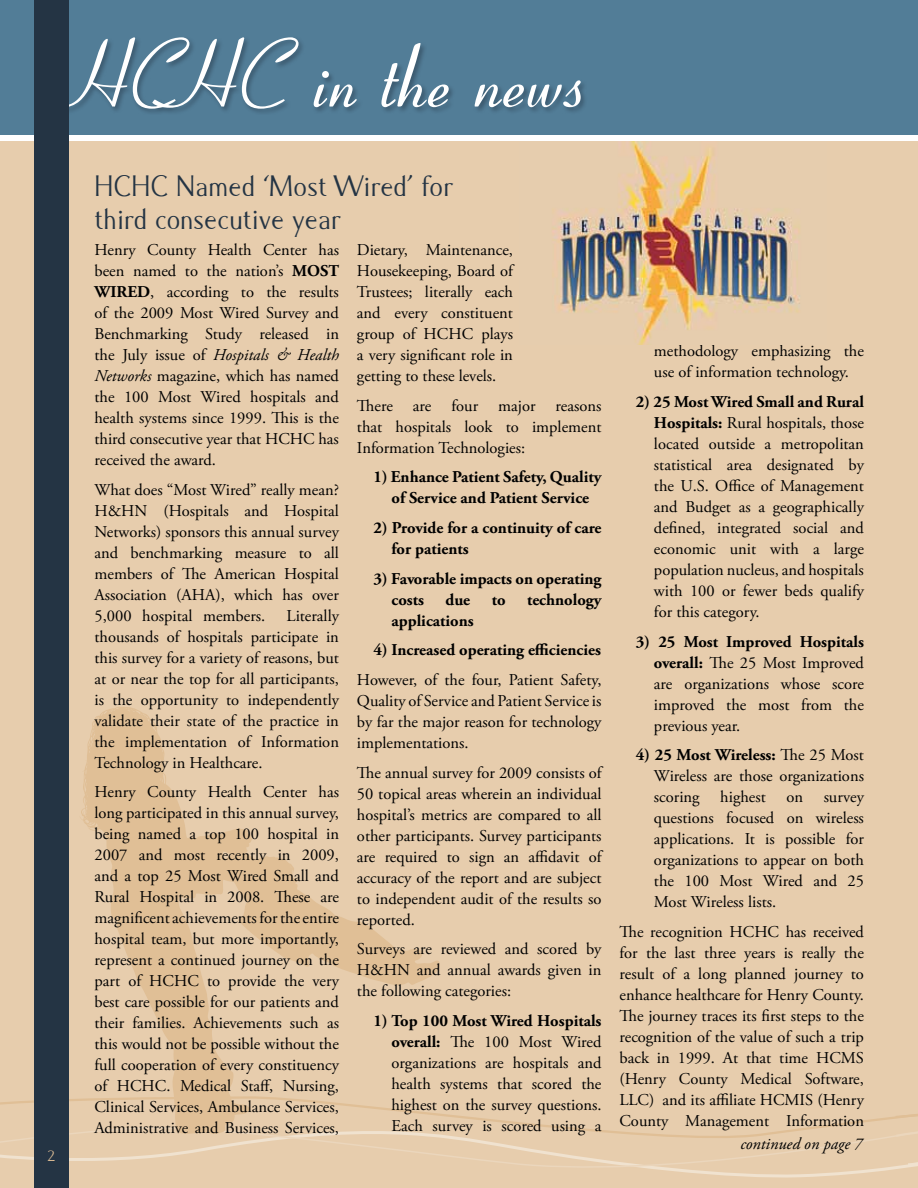
<style>
.page{position:relative;width:918px;height:1188px;background:#fff}
.page>*{position:absolute;margin:0;border:0;box-sizing:border-box;transform-origin:0 0}
.t1{font:93px "HUNTSON";letter-spacing:-.005em;color:#fff}
.t2{font:30px/33px "Caramella";color:#243444}
.t3{font:16.5px/21px "Adobe Garamond Pro";color:#000;text-align:justify}
.t4{font:700 16.5px/21px "Adobe Garamond Pro";color:#000}
.t5{font:italic 16.5px "Adobe Garamond Pro";color:#000}
.t6{font:15px "Caramella";color:#e0bf96}
.s1{font-weight:700}
.s2{font-style:italic}
</style>
<div class="page">
<div style="left:0;top:142px;width:918px;height:1046px;background:#e7cdad"></div>
<div style="left:0;top:0;width:918px;height:135px;background:#527d97"></div>
<div style="left:42px;top:35px;width:545px;height:80px;background:#243444;opacity:.5"></div>
<svg style="left:0;top:1151px;width:918px;height:27px"></svg>
<svg style="left:0;top:1099px;width:918px;height:52px"></svg>
<div style="left:34px;top:0;width:35px;height:1188px;background:#243444"></div>
<svg style="left:79px;top:707px;width:361px;height:429px"></svg>
<img style="left:554px;top:142px;width:246px;height:202px">
<h1 class="t1" style="left:34px;top:18px;width:541px">HCHC in the news</h1>
<p class="t6" style="left:48px;top:1147px;width:9px">2</p>
<h2 class="t2" style="left:94px;top:171px;width:360px">HCHC Named ‘Most Wired’ for third consecutive year</h2>
<p class="t3" style="left:94px;top:240px;width:246px">Henry County Health Center has been named to the nation’s <span class="s1">MOST WIRED</span>, according to the results of the 2009 Most Wired Survey and Benchmarking Study released in the July issue of <span class="s2">Hospitals &amp; Health Networks</span> magazine, which has named the 100 Most Wired hospitals and health systems since 1999. This is the third consecutive year that HCHC has received the award.</p>
<p class="t3" style="left:94px;top:479px;width:246px">What does “Most Wired” really mean?<br>H&amp;HN (Hospitals and Hospital Networks) sponsors this annual survey and benchmarking measure to all members of The American Hospital Association (AHA), which has over 5,000 hospital members.</p>
<p class="t3" style="left:357px;top:240px;width:158px">Dietary, Maintenance, Housekeeping, Board of Trustees; literally each and every constituent group of HCHC plays a very significant role in getting to these levels.</p>
<p class="t3" style="left:357px;top:396px;width:246px">There are four major reasons that hospitals look to implement Information Technologies:</p>
<p class="t4" style="left:373px;top:467px;width:230px;text-align:center">1) Enhance Patient Safety, Quality of Service and Patient Service</p>
<p class="t4" style="left:392px;top:518px;width:212px;text-indent:-18px">2) Provide for a continuity of care for patients</p>
<p class="t4" style="left:392px;top:568px;width:211px;text-indent:-18px">3) Favorable impacts on operating costs</p>
<p class="t4" style="left:445px;top:589px;width:26px">due</p>
<p class="t4" style="left:492px;top:589px;width:15px">to</p>
<p class="t4" style="left:527px;top:589px;width:76px">technology</p>
<p class="t4" style="left:392px;top:610px;width:84px">applications</p>
<p class="t4" style="left:373px;top:640px;width:229px">4) Increased operating efficiencies</p>
<p class="t3" style="left:357px;top:670px;width:246px">However, of the four, Patient Safety, Quality of Service and Patient Service is by far the major reason for technology implementations.</p>
<p class="t3" style="left:357px;top:762px;width:246px">The annual survey for 2009 consists of 50 topical areas wherein an individual hospital’s metrics are compared to all other participants. Survey participants are required to sign an affidavit of accuracy of the report and are subject to independent audit of the results so reported.</p>
<p class="t3" style="left:357px;top:939px;width:246px">Surveys are reviewed and scored by H&amp;HN and annual awards given in the following categories:</p>
<p class="t3" style="left:392px;top:1011px;width:212px;text-indent:-18px"><span class="s1">1) Top 100 Most Wired Hospitals overall:</span> The 100 Most Wired organizations are hospitals and health systems that scored the highest on the survey questions.<br>Each survey is scored using a</p>
<p class="t3" style="left:94px;top:606px;width:246px;text-indent:192px">Literally thousands of hospitals participate in this survey for a variety of reasons, but at or near the top for all participants, is the opportunity to independently validate their state of the practice in the implementation of Information Technology in Healthcare.</p>
<p class="t3" style="left:94px;top:782px;width:246px">Henry County Health Center has long participated in this annual survey, being named a top 100 hospital in 2007 and most recently in 2009, and a top 25 Most Wired Small and Rural Hospital in 2008. These are magnificent achievements for the entire hospital team, but more importantly, represent a continued journey on the part of HCHC to provide the very best care possible for our patients and their families. Achievements such as this would not be possible without the full cooperation of every constituency of HCHC. Medical Staff, Nursing, Clinical Services, Ambulance Services, Administrative and Business Services,</p>
<p class="t3" style="left:654px;top:341px;width:211px">methodology emphasizing the use of information technology.</p>
<p class="t3" style="left:654px;top:392px;width:212px;text-indent:-18px"><span class="s1">2) 25 Most Wired Small and Rural Hospitals:</span> Rural hospitals, those located outside a metropolitan statistical area designated by the U.S. Office of Management and Budget as a geographically defined, integrated social and economic unit with a large population nucleus, and hospitals with 100 or fewer beds qualify for this category.</p>
<p class="t3" style="left:654px;top:632px;width:211px;text-indent:-18px"><span class="s1">3) 25 Most Improved Hospitals overall:</span> The 25 Most Improved are organizations whose score improved the most from the previous year.</p>
<p class="t3" style="left:654px;top:745px;width:212px;text-indent:-18px"><span class="s1">4) 25 Most Wireless:</span> The 25 Most Wireless are those organizations scoring highest on survey questions focused on wireless applications. It is possible for organizations to appear on both the 100 Most Wired and 25<br>Most Wireless lists.</p>
<p class="t3" style="left:619px;top:922px;width:246px">The recognition HCHC has received for the last three years is really the result of a long planned journey to enhance healthcare for Henry County.<br>The journey traces its first steps to the recognition of the value of such a trip back in 1999. At that time HCMS (Henry County Medical Software, LLC) and its affiliate HCMIS (Henry County Management Information</p>
<p class="t5" style="left:740px;top:1134px;width:124px">continued on page 7</p>
</div>
